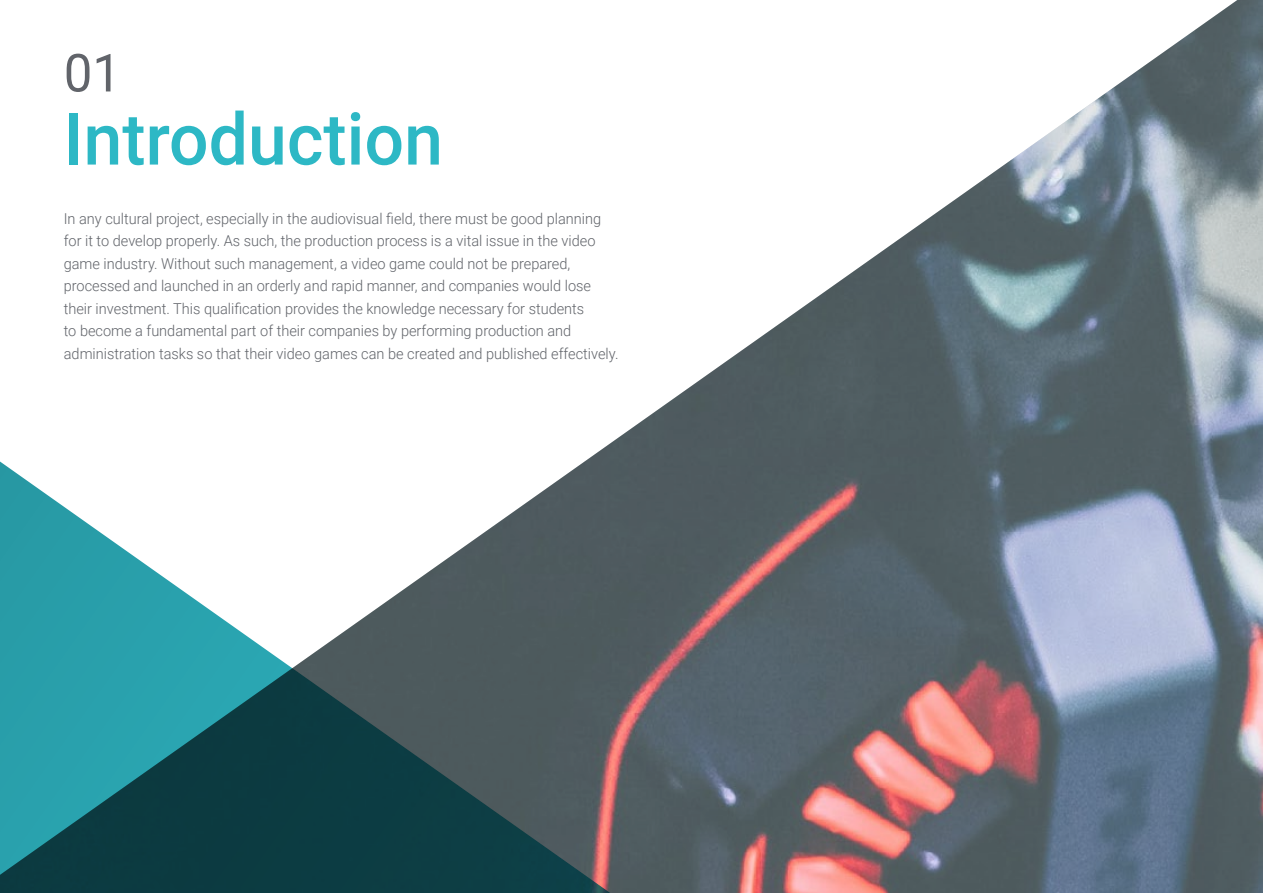
<style>
.page{position:relative;width:1263px;height:893px;background:#fff}
.page>*{position:absolute;margin:0;border:0;box-sizing:border-box;transform-origin:0 0}
.t1{font:500 72px "Roboto";color:#2db8c5}
.t2{font:52.5px "Roboto";color:#61646a}
.t3{font:300 15px/22.5px "Roboto";color:#61646a}
</style>
<div class="page">
<img style="left:606px;top:0;width:657px;height:893px">
<svg style="left:0;top:446px;width:640px;height:447px"></svg>
<h2 class="t2" style="left:64px;top:36px;width:59px">01</h2>
<h1 class="t1" style="left:64px;top:89px;width:381px">Introduction</h1>
<p class="t3" style="left:64px;top:207px;width:556px">In any cultural project, especially in the audiovisual field, there must be good planning for it to develop properly. As such, the production process is a vital issue in the video game industry. Without such management, a video game could not be prepared, processed and launched in an orderly and rapid manner, and companies would lose their investment. This qualification provides the knowledge necessary for students<br>to become a fundamental part of their companies by performing production and administration tasks so that their video games can be created and published effectively.</p>
</div>
